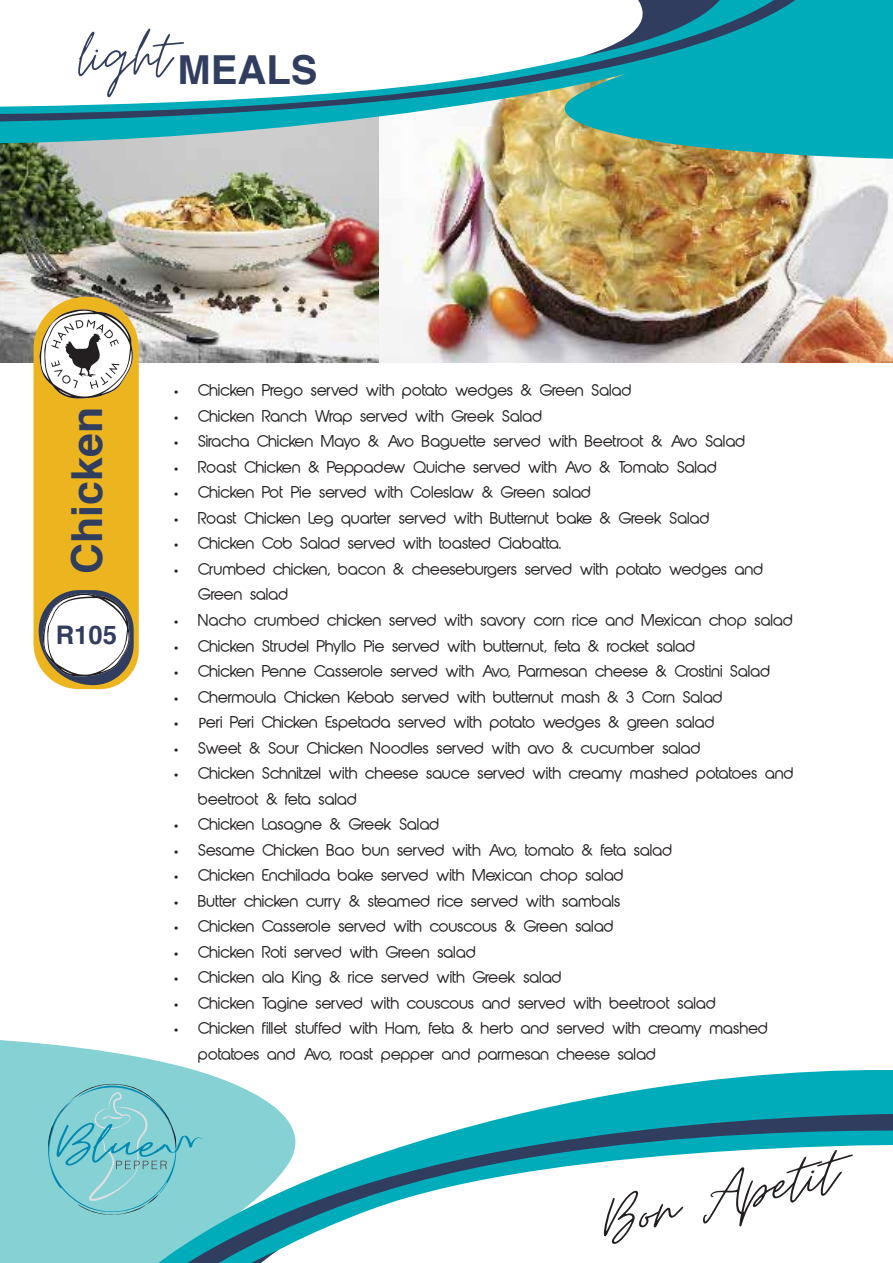
<style>
.page{position:relative;width:893px;height:1263px;background:#fff}
.page>*{position:absolute;margin:0;border:0;box-sizing:border-box;transform-origin:0 0}
.t1{font:69.75px "Moon Time";color:#303d5e}
.t2{font:italic 67.2px "Moon Time";color:#231f20;scale:1.2 1}
.t3{font:700 42.9px "Helvetica";color:#303d5e}
.t4{font:700 25.65px "Helvetica";color:#303d5e}
.t5{font:15px/25.5px "Abeatby Kai";color:#231f20}
.s1{font-family:"Myriad Pro"}
</style>
<div class="page">
<img style="left:0;top:155px;width:379px;height:208px">
<img style="left:379px;top:254px;width:514px;height:109px">
<svg style="left:0;top:1046px;width:893px;height:217px"></svg>
<svg style="left:25px;top:1106px;width:868px;height:157px;fill:#85d1d4"></svg>
<svg style="left:54px;top:1113px;width:839px;height:150px"></svg>
<svg style="left:114px;top:1139px;width:779px;height:124px"></svg>
<svg style="left:132px;top:1250px;width:181px;height:13px"></svg>
<img style="left:419px;top:0;width:474px;height:306px">
<svg style="left:0;top:0;width:879px;height:155px;background:#72bab3"></svg>
<svg style="left:0;top:0;width:850px;height:126px;background:#1cb1ba"></svg>
<svg style="left:0;top:0;width:819px;height:123px;background:#25a6b0"></svg>
<svg style="left:0;top:0;width:755px;height:110px"></svg>
<svg style="left:546px;top:0;width:191px;height:56px"></svg>
<svg style="left:34px;top:297px;width:105px;height:392px"></svg>
<svg style="left:47px;top:1072px;width:156px;height:146px;background:#7dcbd0"></svg>
<h1 class="t1" style="left:78px;top:24px;width:241px">light <sub>MEALS</sub></h1>
<h3 class="t3" style="left:58px;top:574px;width:168px;rotate:-90deg">Chicken</h3>
<h3 class="t4" style="left:56px;top:618px;width:63px">R105</h3>
<p class="t5" style="left:174px;top:379px;width:459px"><span class="s1">•</span> Chicken Prego served with potato wedges &amp; Green Salad</p>
<p class="t5" style="left:174px;top:405px;width:370px"><span class="s1">•</span> Chicken Ranch Wrap served with Greek Salad</p>
<p class="t5" style="left:174px;top:430px;width:573px"><span class="s1">•</span> Siracha Chicken Mayo &amp; Avo Baguette served with Beetroot &amp; Avo Salad</p>
<p class="t5" style="left:174px;top:456px;width:545px"><span class="s1">•</span> Roast Chicken &amp; Peppadew Quiche served with Avo &amp; Tomato Salad</p>
<p class="t5" style="left:174px;top:481px;width:419px"><span class="s1">•</span> Chicken Pot Pie served with Coleslaw &amp; Green salad</p>
<p class="t5" style="left:174px;top:507px;width:537px"><span class="s1">•</span> Roast Chicken Leg quarter served with Butternut bake &amp; Greek Salad</p>
<p class="t5" style="left:174px;top:532px;width:389px"><span class="s1">•</span> Chicken Cob Salad served with toasted Ciabatta.</p>
<p class="t5" style="left:199px;top:558px;width:566px;text-indent:-24px"><span class="s1">•</span> Crumbed chicken, bacon &amp; cheeseburgers served with potato wedges and<br>Green salad</p>
<p class="t5" style="left:174px;top:609px;width:621px"><span class="s1">•</span> Nacho crumbed chicken served with savory corn rice and Mexican chop salad</p>
<p class="t5" style="left:174px;top:634px;width:523px"><span class="s1">•</span> Chicken Strudel Phyllo Pie served with butternut, feta &amp; rocket salad</p>
<p class="t5" style="left:174px;top:660px;width:598px"><span class="s1">•</span> Chicken Penne Casserole served with Avo, Parmesan cheese &amp; Crostini Salad</p>
<p class="t5" style="left:174px;top:685px;width:550px"><span class="s1">•</span> Chermoula Chicken Kebab served with butternut mash &amp; 3 Corn Salad</p>
<p class="t5" style="left:174px;top:711px;width:542px"><span class="s1">• P</span>eri Peri Chicken Espetada served with potato wedges &amp; green salad</p>
<p class="t5" style="left:174px;top:736px;width:528px"><span class="s1">•</span> Sweet &amp; Sour Chicken Noodles served with avo &amp; cucumber salad</p>
<p class="t5" style="left:199px;top:762px;width:597px;text-indent:-24px"><span class="s1">•</span> Chicken Schnitzel with cheese sauce served with creamy mashed potatoes and beetroot &amp; feta salad</p>
<p class="t5" style="left:174px;top:813px;width:267px"><span class="s1">•</span> Chicken Lasagne &amp; Greek Salad</p>
<p class="t5" style="left:174px;top:838px;width:500px"><span class="s1">•</span> Sesame Chicken Bao bun served with Avo, tomato &amp; feta salad</p>
<p class="t5" style="left:174px;top:864px;width:451px"><span class="s1">•</span> Chicken Enchilada bake served with Mexican chop salad</p>
<p class="t5" style="left:174px;top:889px;width:448px"><span class="s1">•</span> Butter chicken curry &amp; steamed rice served with sambals</p>
<p class="t5" style="left:174px;top:915px;width:441px"><span class="s1">•</span> Chicken Casserole served with couscous &amp; Green salad</p>
<p class="t5" style="left:174px;top:940px;width:304px"><span class="s1">•</span> Chicken Roti served with Green salad</p>
<p class="t5" style="left:174px;top:966px;width:389px"><span class="s1">•</span> Chicken ala King &amp; rice served with Greek salad</p>
<p class="t5" style="left:174px;top:991px;width:544px"><span class="s1">•</span> Chicken Tagine served with couscous and served with beetroot salad</p>
<p class="t5" style="left:199px;top:1017px;width:571px;text-indent:-24px"><span class="s1">•</span> Chicken fillet stuffed with Ham, feta &amp; herb and served with creamy mashed potatoes and Avo, roast pepper and parmesan cheese salad</p>
<h2 class="t2" style="left:594px;top:1192px;width:201px;rotate:-12deg">Bon Apetit</h2>
</div>
